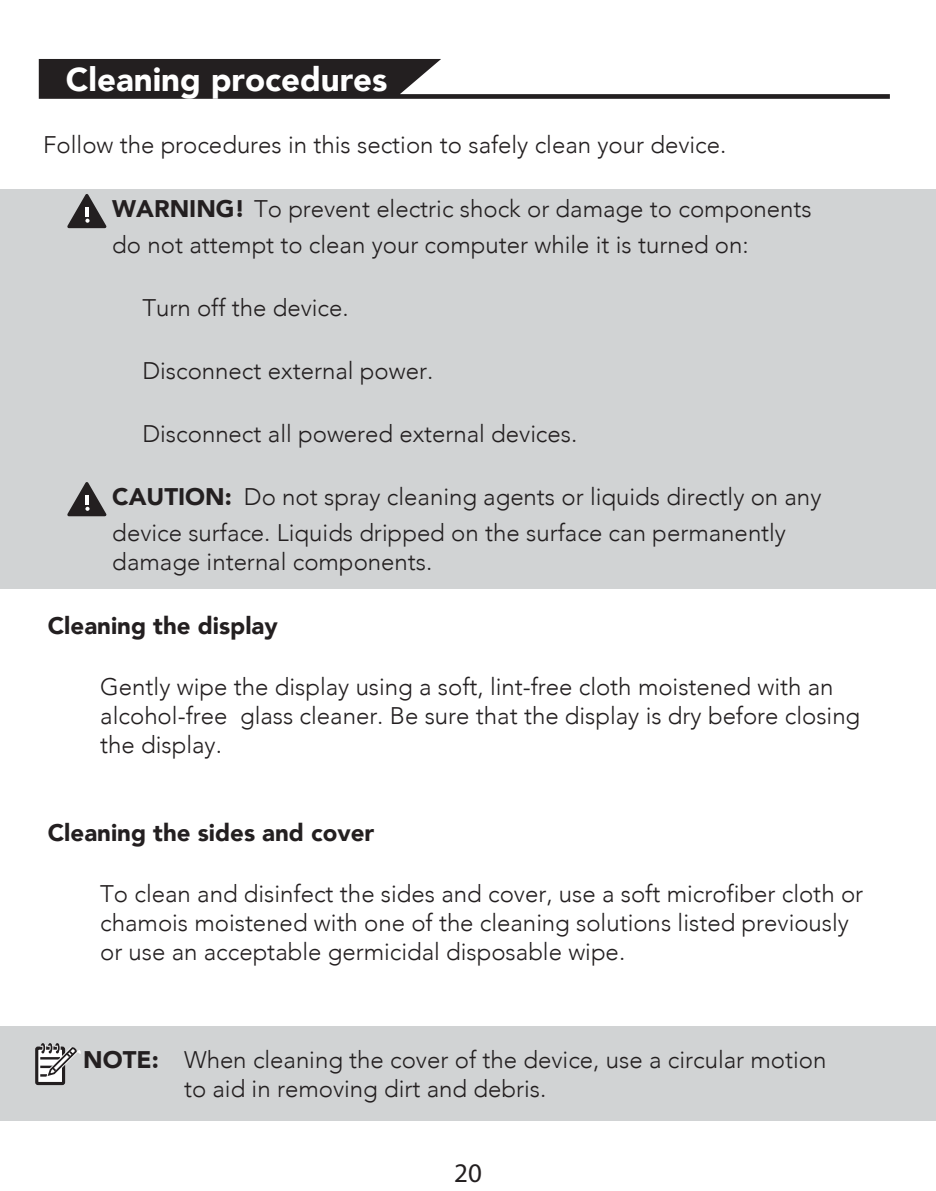
<style>
.page{position:relative;width:936px;height:1191px;background:#fff}
.page>*{position:absolute;margin:0;border:0;box-sizing:border-box;transform-origin:0 0}
.t1{font:900 33px "Avenir";color:#fff}
.t2{font:27px "Myriad Pro";color:#231f20}
.t3{font:300 24px/28.8px "Avenir";color:#231f20}
.t4{font:900 24px "Avenir";color:#231f20}
.s1{font-weight:900}
</style>
<div class="page">
<svg style="left:39px;top:59px;width:850px;height:40px"></svg>
<div style="left:0;top:1026px;width:935px;height:94px;background:#d1d3d4"></div>
<div style="left:0;top:189px;width:935px;height:399px;background:#d1d3d4"></div>
<svg style="left:67px;top:194px;width:40px;height:35px"></svg>
<svg style="left:67px;top:482px;width:40px;height:35px"></svg>
<div style="left:37px;top:1048px;width:27px;height:35px;background:#fff"></div>
<div style="left:35px;top:1046px;width:30px;height:39px;border:3px solid #231f20"></div>
<svg style="left:39px;top:1043px;width:42px;height:37px"></svg>
<h1 class="t1" style="left:66px;top:51px;width:323px">Cleaning procedures</h1>
<p class="t3" style="left:43px;top:131px;width:684px">Follow the procedures in this section to safely clean your device.</p>
<p class="t3" style="left:112px;top:191px;width:700px;line-height:36px"><span class="s1">WARNING!</span> To prevent electric shock or damage to components do not attempt to clean your computer while it is turned on:</p>
<p class="t3" style="left:142px;top:294px;width:208px">Turn off the device.</p>
<p class="t3" style="left:142px;top:357px;width:292px">Disconnect external power.</p>
<p class="t3" style="left:142px;top:420px;width:436px">Disconnect all powered external devices.</p>
<p class="t3" style="left:112px;top:479px;width:710px;line-height:36px"><span class="s1">CAUTION:</span> Do not spray cleaning agents or liquids directly on any device surface. Liquids dripped on the surface can permanently</p>
<p class="t3" style="left:112px;top:547px;width:321px">damage internal components.</p>
<p class="t4" style="left:48px;top:605px;width:231px">Cleaning the display</p>
<p class="t3" style="left:100px;top:672px;width:761px">Gently wipe the display using a soft, lint-free cloth moistened with an alcohol-free glass cleaner. Be sure that the display is dry before closing the display.</p>
<p class="t4" style="left:48px;top:812px;width:328px">Cleaning the sides and cover</p>
<p class="t3" style="left:100px;top:879px;width:764px">To clean and disinfect the sides and cover, use a soft microfiber cloth or chamois moistened with one of the cleaning solutions listed previously or use an acceptable germicidal disposable wipe.</p>
<p class="t3" style="left:184px;top:1045px;width:644px;text-indent:-101px"><span class="s1">NOTE:</span> When cleaning the cover of the device, use a circular motion to aid in removing dirt and debris.</p>
<p class="t2" style="left:454px;top:1156px;width:29px">20</p>
</div>
